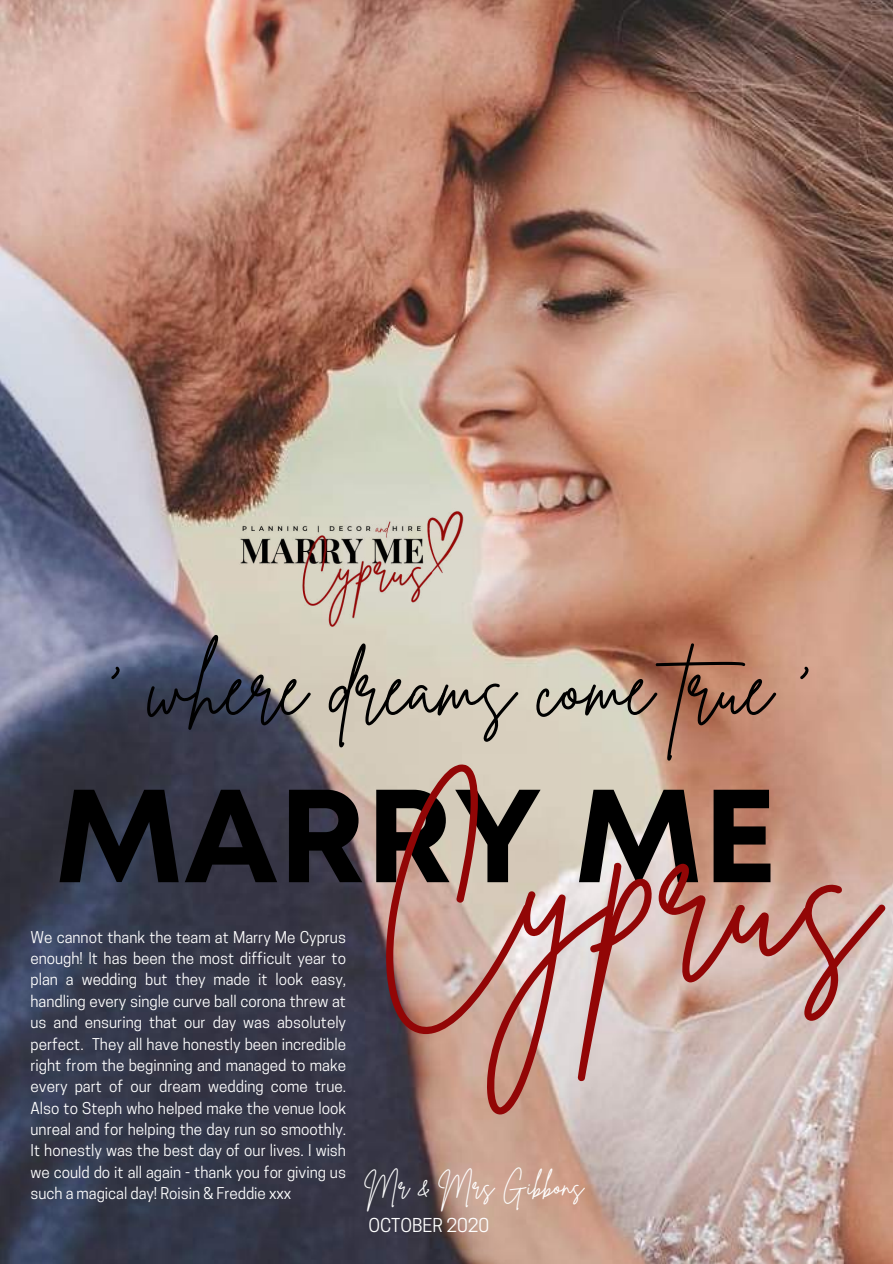
<style>
.page{position:relative;width:893px;height:1264px;background:#fff}
.page>*{position:absolute;margin:0;border:0;box-sizing:border-box;transform-origin:0 0}
.t1{font:186.45px "Brittany Signature";color:#920606}
.t2{font:700 132px "Mont";color:#000}
.t3{font:79.8px "Brittany Signature";color:#000}
.t4{font:27px "Brittany Signature";color:#fff}
.t5{font:18px "Cooper Hewitt";letter-spacing:-.005em;color:#fff}
.t6{font:15.3px/21.3px "Cooper Hewitt";color:#fff;text-align:justify}
.s1{font-family:"Brittany Signature";font-weight:400;font-size:186.45px;color:#920606}
</style>
<div class="page">
<img style="left:0;top:0;width:892px;height:1263px">
<img style="left:218px;top:480px;width:255px;height:162px">
<h3 class="t3" style="left:107px;top:635px;width:706px">' where dreams come true '</h3>
<h2 class="t2" style="left:55px;top:786px;width:723px">MARR<span class="s1">C</span>Y ME</h2>
<h1 class="t1" style="left:520px;top:771px;width:357px">yprus</h1>
<p class="t6" style="left:31px;top:928px;width:317px">We cannot thank the team at Marry Me Cyprus enough! It has been the most difficult year to plan a wedding but they made it look easy, handling every single curve ball corona threw at us and ensuring that our day was absolutely perfect. They all have honestly been incredible right from the beginning and managed to make every part of our dream wedding come true.<br>Also to Steph who helped make the venue look unreal and for helping the day run so smoothly.<br>It honestly was the best day of our lives. I wish we could do it all again - thank you for giving us such a magical day! Roisin &amp; Freddie xxx</p>
<h3 class="t4" style="left:364px;top:1168px;width:221px">Mr &amp; Mrs Gibbons</h3>
<p class="t5" style="left:368px;top:1218px;width:122px">OCTOBER 2020</p>
</div>
